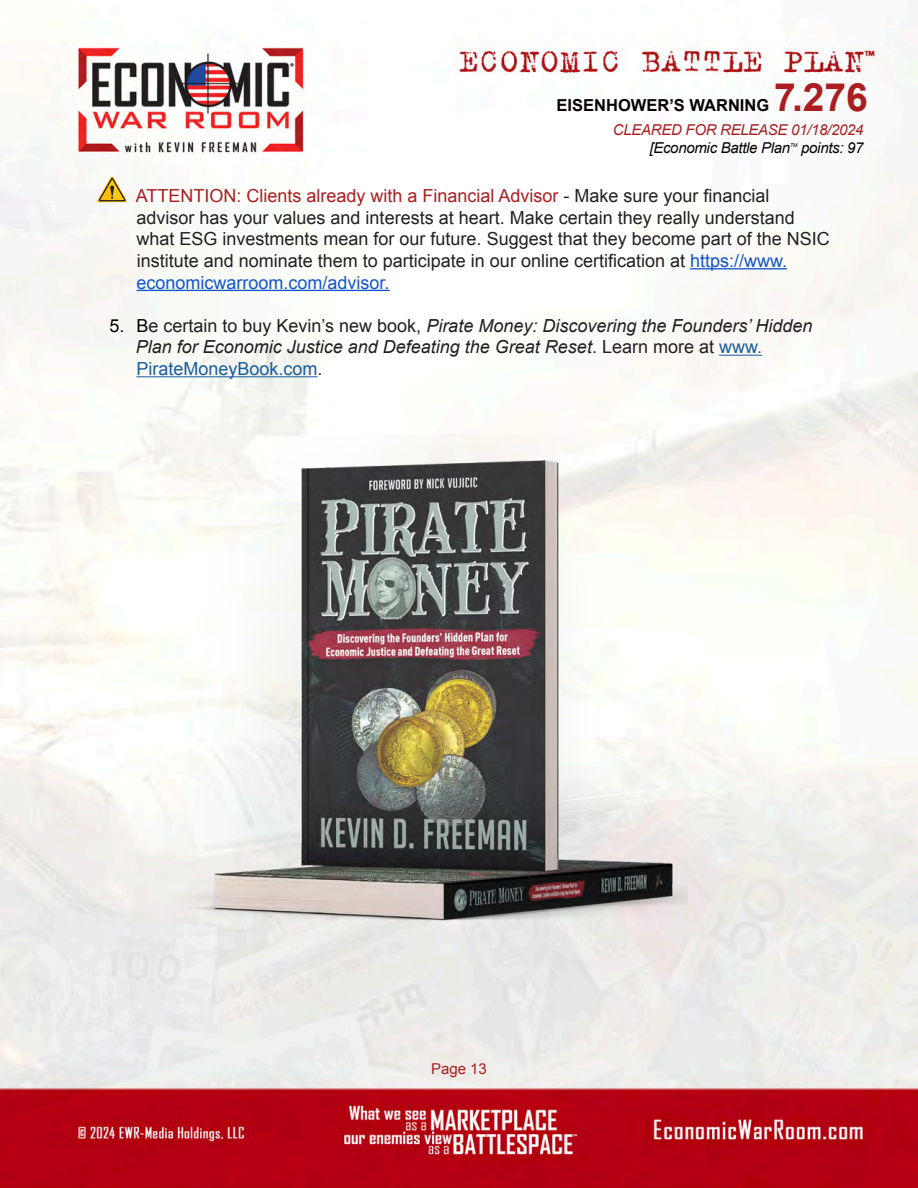
<style>
.page{position:relative;width:918px;height:1188px;background:#fff}
.page>*{position:absolute;margin:0;border:0;box-sizing:border-box;transform-origin:0 0}
.t1{font:700 39px "Arial";color:#aa1e21}
.t2{font:18px/21.6px "Arial";color:#231f20}
.t3{font:italic 18px/21.6px "Arial";color:#231f20}
.t4{font:700 16.5px "Arial";color:#080302}
.t5{font:italic 15px "Arial";letter-spacing:-.02em;color:#080302}
.t6{font:italic 15px "Arial";letter-spacing:-.02em;color:#aa1e21}
.t7{font:15px "Arial";color:#aa1e21}
.t8{font:italic 5.25px "Arial";color:#080302}
.s1{color:#aa1e21}
.s2{color:#15c}
.s3{font-style:normal;color:#000}
.s4{font-style:normal}
.s5{font-style:normal;color:#175d9e}
</style>
<div class="page">
<img style="left:0;top:5px;width:918px;height:1183px">
<hr style="left:690px;top:268px;width:97px;height:1px;background:#15c">
<hr style="left:137px;top:290px;width:253px;height:1px;background:#15c">
<hr style="left:719px;top:355px;width:43px;height:1px;background:#175d9e">
<hr style="left:136px;top:376px;width:182px;height:1px;background:#175d9e">
<svg style="left:97px;top:176px;width:30px;height:26px"></svg>
<img style="left:143px;top:434px;width:545px;height:515px">
<h1 class="t1" style="left:774px;top:72px;width:95px">7.276</h1>
<p class="t6" style="left:613px;top:120px;width:252px">CLEARED FOR RELEASE 01/18/2024</p>
<p class="t5" style="left:650px;top:138px;width:142px">[Economic Battle Plan</p>
<p class="t8" style="left:790px;top:141px;width:9px">TM</p>
<p class="t5" style="left:801px;top:138px;width:64px">points: 97</p>
<p class="t4" style="left:557px;top:94px;width:214px">EISENHOWER’S WARNING</p>
<p class="t2" style="left:136px;top:185px;width:696px"><span class="s1">ATTENTION: Clients already with a Financial Advisor</span> - Make sure your financial advisor has your values and interests at heart. Make certain they really understand what ESG investments mean for our future. Suggest that they become part of the NSIC institute and nominate them to participate in our online certification at <span class="s2">https://www. economicwarroom.com/advisor.</span></p>
<p class="t3" style="left:136px;top:315px;width:678px;text-indent:-26px"><span class="s3">5. B</span><span class="s4">e certain to buy Kevin’s new book,</span> Pirate Money: Discovering the Founders’ Hidden<br>Plan for Economic Justice and Defeating the Great Reset<span class="s4">. Learn more at</span> <span class="s5">www.<br>PirateMoneyBook.com</span><span class="s4">.</span></p>
<p class="t7" style="left:431px;top:1059px;width:57px">Page 13</p>
</div>
